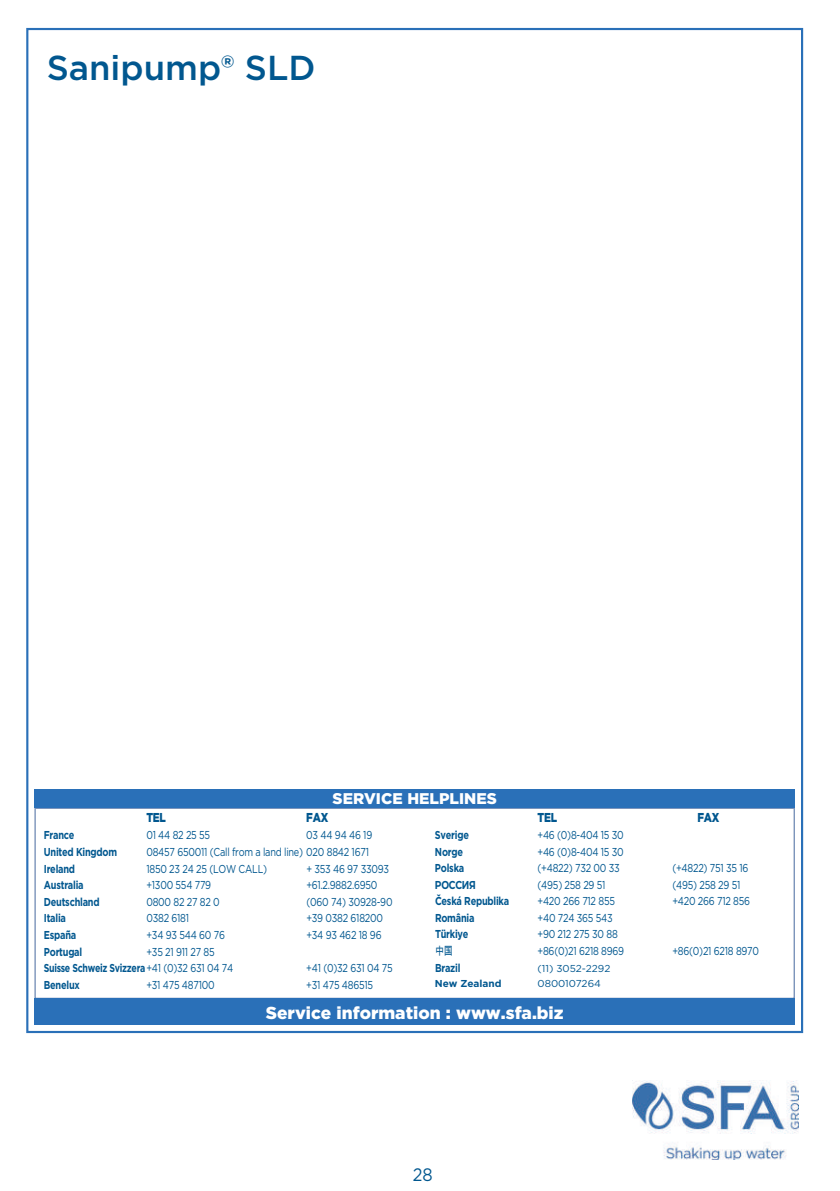
<style>
.page{position:relative;width:840px;height:1191px;background:#fff}
.page>*{position:absolute;margin:0;border:0;box-sizing:border-box;transform-origin:0 0}
.t1{font:500 34.6px "Gotham";color:#01578f}
.t2{font:18px "Gotham";color:#01578f;scale:.9 1}
.t3{font:900 17.2px "Gotham";color:#fff}
.t4{font:900 15.4px "Gotham";color:#fff}
.t5{font:900 13px "Gotham";letter-spacing:-.025em;color:#01578f;scale:.8 1}
.t6{font:11.4px/16.6px "Gotham";letter-spacing:-.025em;color:#01578f;scale:.8 1}
.t7{font:700 11.4px "Gotham";letter-spacing:-.025em;color:#01578f;scale:.8 1}
.t8{font:700 11.4px "Montserrat";letter-spacing:-.025em;color:#01578f;scale:.8 1}
.t9{font:11.4px "Arial Unicode MS";color:#01578f;scale:.8 1}
.t10{font:10px "Gotham";color:#01578f}
.t11{font:700 10px "Gotham";color:#01578f}
.s1{font-weight:700}
</style>
<div class="page">
<div style="left:34px;top:807px;width:760px;height:192px;border:1px solid #7c94bb"></div>
<div style="left:34px;top:789px;width:760px;height:18px;background:#2a70b8"></div>
<div style="left:34px;top:998px;width:760px;height:26px;background:#2a70b8"></div>
<img style="left:632px;top:1080px;width:166px;height:79px">
<h1 class="t1" style="left:47px;top:45px;width:270px">Sanipump® SLD</h1>
<h3 class="t4" style="left:332px;top:788px;width:166px">SERVICE HELPLINES</h3>
<p class="t5" style="left:146px;top:809px;width:26px">TEL</p>
<p class="t5" style="left:306px;top:809px;width:29px">FAX</p>
<p class="t5" style="left:537px;top:809px;width:26px">TEL</p>
<p class="t5" style="left:697px;top:809px;width:29px">FAX</p>
<p class="t7" style="left:44px;top:828px;width:40px">France</p>
<p class="t6" style="left:146px;top:827px;width:81px">01 44 82 25 55</p>
<p class="t6" style="left:306px;top:827px;width:84px">03 44 94 46 19</p>
<p class="t7" style="left:44px;top:844px;width:93px">United Kingdom</p>
<p class="t6" style="left:146px;top:843px;width:279px">08457 650011 (Call from a land line) 020 8842 1671</p>
<p class="t7" style="left:44px;top:861px;width:41px">Ireland</p>
<p class="t6" style="left:146px;top:860px;width:152px">1850 23 24 25 (LOW CALL)</p>
<p class="t6" style="left:306px;top:860px;width:105px">+ 353 46 97 33093</p>
<p class="t7" style="left:44px;top:877px;width:51px">Australia</p>
<p class="t6" style="left:146px;top:876px;width:82px">+1300 554 779</p>
<p class="t6" style="left:306px;top:876px;width:90px">+61.2.9882.6950</p>
<p class="t7" style="left:44px;top:894px;width:71px">Deutschland</p>
<p class="t6" style="left:146px;top:893px;width:93px">0800 82 27 82 0</p>
<p class="t6" style="left:306px;top:893px;width:109px">(060 74) 30928-90</p>
<p class="t7" style="left:44px;top:910px;width:29px">Italia</p>
<p class="t6" style="left:146px;top:909px;width:55px">0382 6181</p>
<p class="t6" style="left:306px;top:909px;width:97px">+39 0382 618200</p>
<p class="t7" style="left:44px;top:927px;width:42px">España</p>
<p class="t6" style="left:146px;top:926px;width:100px">+34 93 544 60 76</p>
<p class="t6" style="left:306px;top:926px;width:95px">+34 93 462 18 96</p>
<p class="t7" style="left:44px;top:944px;width:49px">Portugal</p>
<p class="t6" style="left:44px;top:943px;width:238px;text-indent:102px">+35 21 911 27 85<br><span class="s1">Suisse Schweiz Svizzera</span> +41 (0)32 631 04 74</p>
<p class="t6" style="left:306px;top:959px;width:109px">+41 (0)32 631 04 75</p>
<p class="t7" style="left:44px;top:977px;width:47px">Benelux</p>
<p class="t6" style="left:146px;top:976px;width:87px">+31 475 487100</p>
<p class="t6" style="left:306px;top:976px;width:85px">+31 475 486515</p>
<p class="t7" style="left:434px;top:827px;width:44px">Sverige</p>
<p class="t6" style="left:537px;top:826px;width:109px">+46 (0)8-404 15 30</p>
<p class="t7" style="left:434px;top:844px;width:37px">Norge</p>
<p class="t6" style="left:537px;top:843px;width:109px">+46 (0)8-404 15 30</p>
<p class="t7" style="left:434px;top:860px;width:38px">Polska</p>
<p class="t6" style="left:537px;top:859px;width:104px">(+4822) 732 00 33</p>
<p class="t6" style="left:672px;top:859px;width:97px">(+4822) 751 35 16</p>
<p class="t8" style="left:435px;top:876px;width:53px">РОССИЯ</p>
<p class="t6" style="left:537px;top:876px;width:86px">(495) 258 29 51</p>
<p class="t6" style="left:672px;top:876px;width:86px">(495) 258 29 51</p>
<p class="t7" style="left:435px;top:893px;width:94px">Česká Republika</p>
<p class="t6" style="left:537px;top:892px;width:98px">+420 266 712 855</p>
<p class="t6" style="left:672px;top:892px;width:99px">+420 266 712 856</p>
<p class="t7" style="left:435px;top:910px;width:51px">România</p>
<p class="t6" style="left:537px;top:909px;width:96px">+40 724 365 543</p>
<p class="t7" style="left:435px;top:927px;width:43px">Türkiye</p>
<p class="t6" style="left:537px;top:926px;width:102px">+90 212 275 30 88</p>
<p class="t9" style="left:435px;top:942px;width:24px">中国</p>
<p class="t6" style="left:537px;top:942px;width:110px">+86(0)21 6218 8969</p>
<p class="t6" style="left:672px;top:942px;width:110px">+86(0)21 6218 8970</p>
<p class="t7" style="left:435px;top:960px;width:33px">Brazil</p>
<p class="t10" style="left:537px;top:961px;width:74px">(11) 3052-2292</p>
<p class="t11" style="left:434px;top:976px;width:68px">New Zealand</p>
<p class="t10" style="left:537px;top:976px;width:65px">0800107264</p>
<h3 class="t3" style="left:266px;top:1000px;width:299px">Service information : www.sfa.biz</h3>
<h2 class="t2" style="left:412px;top:1163px;width:24px">28</h2>
</div>
